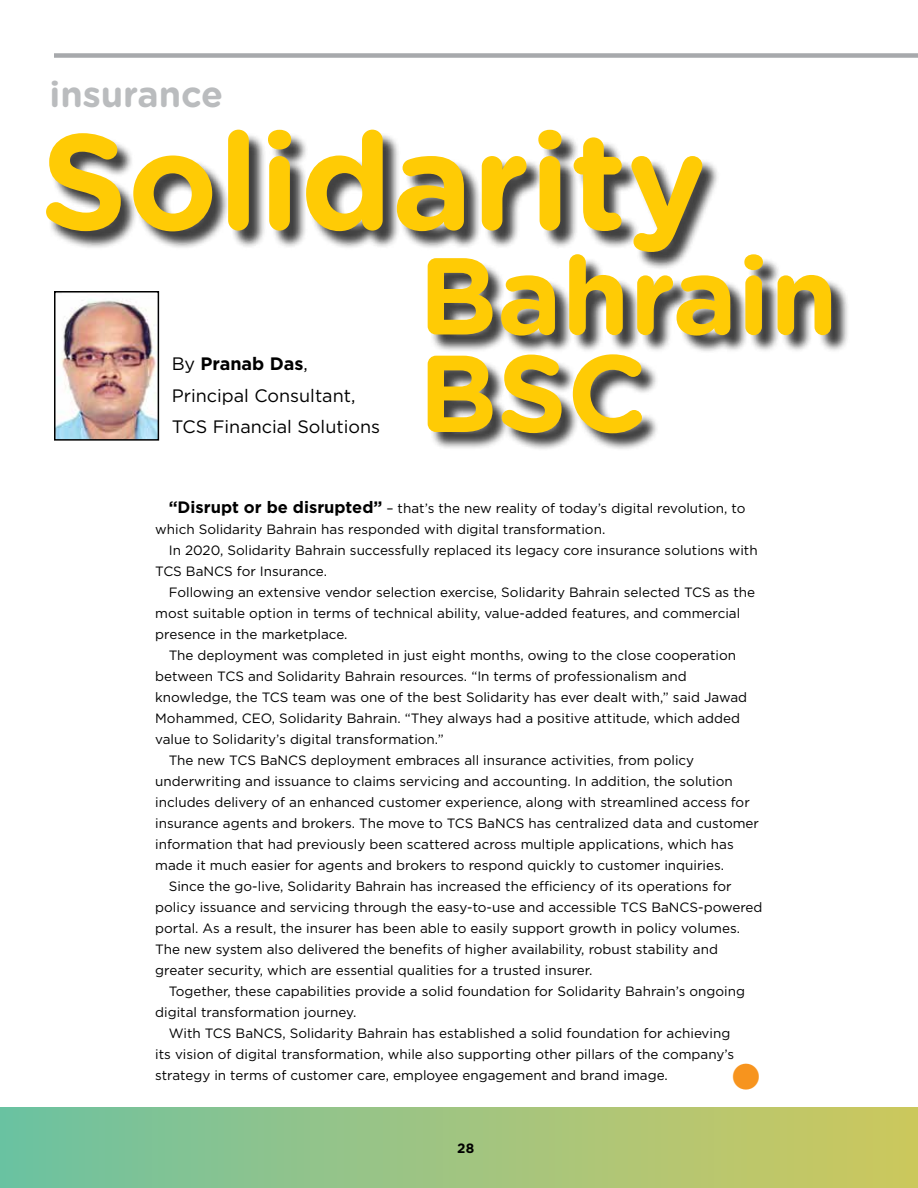
<style>
.page{position:relative;width:918px;height:1188px;background:#fff}
.page>*{position:absolute;margin:0;border:0;box-sizing:border-box;transform-origin:0 0}
.t1{font:700 136.05px "Gotham Rounded";color:#ffcb05}
.t2{font:700 109.05px/97.5px "Gotham Rounded";color:#ffcb05}
.t3{font:700 36px "Gotham Rounded";color:#babcbe}
.t4{font:36px "Zapf Dingbats ITC";color:#f7941e}
.t5{font:18px/31.5px "Gotham";color:#000}
.t6{font:13.5px/21px "Gotham";color:#000}
.t7{font:700 13.5px "Gotham Rounded";color:#000}
.s1{font-weight:700}
.s2{font-weight:700;font-size:16.5px}
</style>
<div class="page">
<img style="left:57px;top:299px;width:99px;height:139px">
<div style="left:54px;top:291px;width:105px;height:150px;border:2px solid #000"></div>
<div style="left:49px;top:132px;width:671px;height:138px;background:#000;opacity:.75"></div>
<div style="left:430px;top:257px;width:420px;height:195px;background:#000;opacity:.75"></div>
<div style="left:0;top:1107px;width:918px;height:81px;background:linear-gradient(to right,#6ec1a2,#cfc85e)"></div>
<div style="left:54px;top:53px;width:864px;height:5px;background:#a7a9ac"></div>
<h3 class="t3" style="left:50px;top:68px;width:175px">insurance</h3>
<h1 class="t1" style="left:40px;top:82px;width:668px">Solidarity</h1>
<h2 class="t2" style="left:418px;top:243px;width:421px">Bahrain<br>BSC</h2>
<h3 class="t5" style="left:172px;top:348px;width:210px">By <span class="s1">Pranab Das</span>,<br>Principal Consultant,<br>TCS Financial Solutions</h3>
<p class="t6" style="left:155px;top:498px;width:592px;text-indent:14px"><span class="s2">“Disrupt or be disrupted”</span> – that’s the new reality of today’s digital revolution, to which Solidarity Bahrain has responded with digital transformation.</p>
<p class="t6" style="left:155px;top:540px;width:604px;text-indent:14px">In 2020, Solidarity Bahrain successfully replaced its legacy core insurance solutions with<br>TCS BaNCS for Insurance.</p>
<p class="t6" style="left:155px;top:582px;width:601px;text-indent:14px">Following an extensive vendor selection exercise, Solidarity Bahrain selected TCS as the most suitable option in terms of technical ability, value-added features, and commercial presence in the marketplace.</p>
<p class="t6" style="left:169px;top:645px;width:569px">The deployment was completed in just eight months, owing to the close cooperation</p>
<p class="t6" style="left:155px;top:666px;width:533px">between TCS and Solidarity Bahrain resources. “In terms of professionalism and</p>
<p class="t6" style="left:155px;top:687px;width:593px">knowledge, the TCS team was one of the best Solidarity has ever dealt with,” said Jawad</p>
<p class="t6" style="left:155px;top:708px;width:586px">Mohammed, CEO, Solidarity Bahrain. “They always had a positive attitude, which added</p>
<p class="t6" style="left:155px;top:729px;width:290px">value to Solidarity’s digital transformation.”</p>
<p class="t6" style="left:169px;top:750px;width:527px">The new TCS BaNCS deployment embraces all insurance activities, from policy</p>
<p class="t6" style="left:155px;top:771px;width:579px">underwriting and issuance to claims servicing and accounting. In addition, the solution</p>
<p class="t6" style="left:155px;top:792px;width:596px">includes delivery of an enhanced customer experience, along with streamlined access for</p>
<p class="t6" style="left:155px;top:813px;width:605px">insurance agents and brokers. The move to TCS BaNCS has centralized data and customer</p>
<p class="t6" style="left:155px;top:834px;width:580px">information that had previously been scattered across multiple applications, which has</p>
<p class="t6" style="left:155px;top:855px;width:570px">made it much easier for agents and brokers to respond quickly to customer inquiries.</p>
<p class="t6" style="left:169px;top:876px;width:564px">Since the go-live, Solidarity Bahrain has increased the efficiency of its operations for</p>
<p class="t6" style="left:155px;top:897px;width:609px">policy issuance and servicing through the easy-to-use and accessible TCS BaNCS-powered</p>
<p class="t6" style="left:155px;top:918px;width:586px">portal. As a result, the insurer has been able to easily support growth in policy volumes.</p>
<p class="t6" style="left:155px;top:939px;width:564px">The new system also delivered the benefits of higher availability, robust stability and</p>
<p class="t6" style="left:155px;top:960px;width:439px">greater security, which are essential qualities for a trusted insurer.</p>
<p class="t6" style="left:169px;top:981px;width:578px">Together, these capabilities provide a solid foundation for Solidarity Bahrain’s ongoing</p>
<p class="t6" style="left:155px;top:1002px;width:203px">digital transformation journey.</p>
<p class="t6" style="left:169px;top:1023px;width:563px">With TCS BaNCS, Solidarity Bahrain has established a solid foundation for achieving</p>
<p class="t6" style="left:155px;top:1044px;width:580px">its vision of digital transformation, while also supporting other pillars of the company’s</p>
<p class="t6" style="left:155px;top:1065px;width:514px">strategy in terms of customer care, employee engagement and brand image.</p>
<h3 class="t4" style="left:732px;top:1060px;width:30px">●</h3>
<p class="t7" style="left:457px;top:1138px;width:18px">28</p>
</div>
